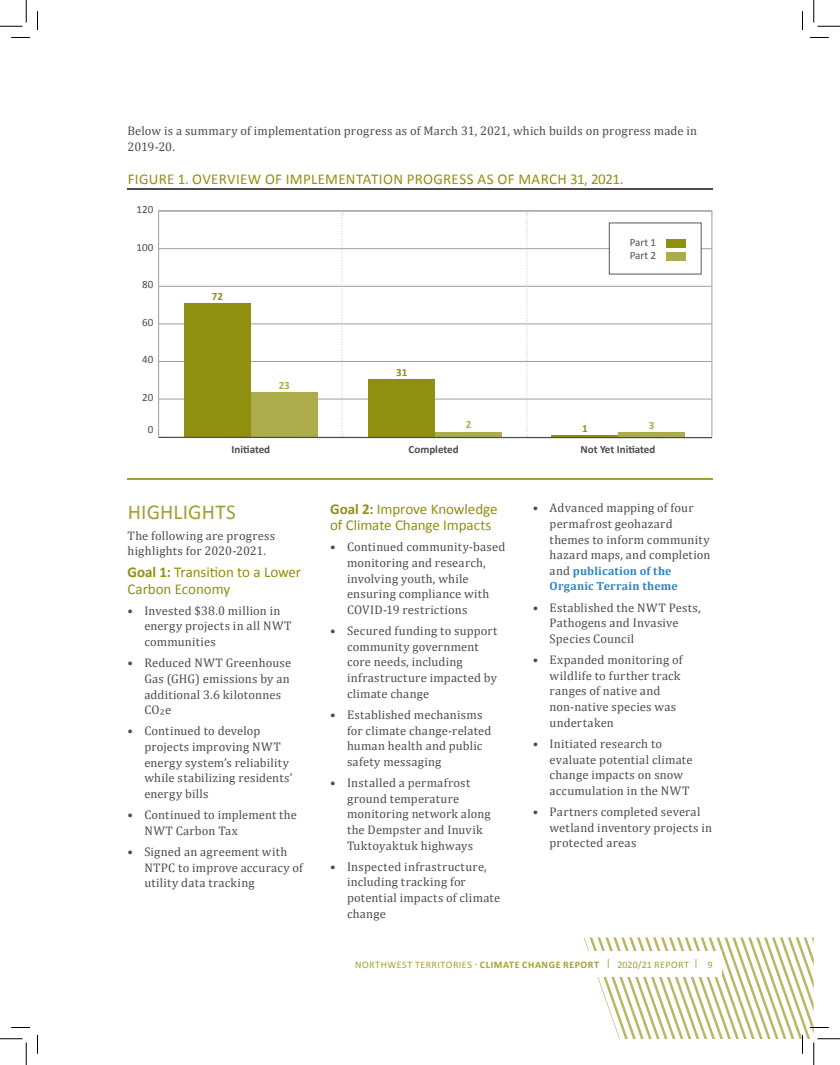
<style>
.page{position:relative;width:840px;height:1065px;background:#fff}
.page>*{position:absolute;margin:0;border:0;box-sizing:border-box;transform-origin:0 0}
.t1{font:21.25px "Calibri";letter-spacing:.005em;color:#a1a134}
.SubHead_-_Body{font:15px/16.2px "Calibri";letter-spacing:-.005em;color:#909010}
.SubHead_-_Body-2{font:15px "Calibri";letter-spacing:.02em;color:#909010}
.t2{font:12.5px/15.6px "Cambria";letter-spacing:.015em;color:#4b4c4d}
.t3{font:700 11.88px/15.6px "Cambria";letter-spacing:.01em;color:#2a85c7}
.t4{font:700 11.12px "Calibri";color:#4b4c4d}
.t5{font:11.12px "Calibri";color:#4b4c4d}
.t6{font:700 11.12px "Calibri";color:#909010}
.t7{font:700 11.12px "Calibri";color:#acac4c}
.t8{font:10px "Calibri";letter-spacing:.05em;color:#a1a134}
.s1{font-weight:700}
.s2{font-weight:400;font-size:12.5px;color:#4b4c4d}
</style>
<div class="page">
<svg style="left:158px;top:211px;width:554px;height:226px"></svg>
<svg style="left:341px;top:213px;width:2px;height:224px"></svg>
<svg style="left:526px;top:213px;width:2px;height:224px"></svg>
<hr style="left:128px;top:189px;width:585px;height:1px;background:#4b4c4d">
<hr style="left:128px;top:478px;width:585px;height:2px;background:#a1a134">
<div style="left:609px;top:223px;width:92px;height:51px;background:#fff"></div>
<div style="left:667px;top:239px;width:19px;height:8px;background:#909010"></div>
<div style="left:667px;top:252px;width:19px;height:8px;background:#acac4c"></div>
<div style="left:184px;top:303px;width:67px;height:134px;background:#909010"></div>
<div style="left:369px;top:379px;width:66px;height:58px;background:#909010"></div>
<hr style="left:552px;top:435px;width:66px;height:2px;background:#909010">
<div style="left:251px;top:393px;width:67px;height:44px;background:#acac4c"></div>
<div style="left:435px;top:432px;width:67px;height:5px;background:#acac4c"></div>
<div style="left:618px;top:432px;width:67px;height:5px;background:#acac4c"></div>
<hr style="left:158px;top:437px;width:554px;height:1px;background:#4b4c4d">
<svg style="left:11px;top:37px;width:19px;height:1px"></svg>
<svg style="left:810px;top:37px;width:19px;height:1px"></svg>
<svg style="left:11px;top:1027px;width:19px;height:1px"></svg>
<svg style="left:37px;top:11px;width:1px;height:19px"></svg>
<svg style="left:37px;top:1035px;width:1px;height:19px"></svg>
<svg style="left:802px;top:11px;width:1px;height:19px"></svg>
<svg style="left:0;top:0;width:27px;height:27px"></svg>
<svg style="left:0;top:1039px;width:27px;height:26px"></svg>
<svg style="left:814px;top:0;width:26px;height:27px"></svg>
<svg style="left:584px;top:938px;width:256px;height:127px"></svg>
<p class="t2" style="left:128px;top:123px;width:571px">Below is a summary of implementation progress as of March 31, 2021, which builds on progress made in<br>2019-20.</p>
<p class="SubHead_-_Body-2" style="left:128px;top:169px;width:497px">FIGURE 1. OVERVIEW OF IMPLEMENTATION PROGRESS AS OF MARCH 31, 2021.</p>
<p class="t5" style="left:136px;top:202px;width:18px">120</p>
<p class="t5" style="left:136px;top:240px;width:18px">100</p>
<p class="t5" style="left:142px;top:277px;width:13px">80</p>
<p class="t5" style="left:142px;top:315px;width:13px">60</p>
<p class="t5" style="left:142px;top:353px;width:13px">40</p>
<p class="t5" style="left:142px;top:390px;width:13px">20</p>
<p class="t5" style="left:148px;top:423px;width:7px">0</p>
<p class="t6" style="left:212px;top:289px;width:13px">72</p>
<p class="t7" style="left:279px;top:379px;width:13px">23</p>
<p class="t4" style="left:232px;top:442px;width:40px">Initiated</p>
<p class="t1" style="left:128px;top:498px;width:110px">HIGHLIGHTS</p>
<p class="t2" style="left:128px;top:528px;width:149px">The following are progress highlights for 2020-2021.</p>
<p class="SubHead_-_Body" style="left:128px;top:564px;width:175px"><span class="s1">Goal 1:</span> Transition to a Lower<br>Carbon Economy</p>
<p class="t2" style="left:144px;top:603px;width:149px;text-indent:-17px">• Invested $38.0 million in energy projects in all NWT communities</p>
<p class="t2" style="left:144px;top:655px;width:148px;text-indent:-17px">• Reduced NWT Greenhouse<br>Gas (GHG) emissions by an additional 3.6 kilotonnes<br>CO2e</p>
<p class="t2" style="left:144px;top:723px;width:150px;text-indent:-17px">• Continued to develop projects improving NWT energy system’s reliability while stabilizing residents’ energy bills</p>
<p class="t2" style="left:144px;top:807px;width:154px;text-indent:-17px">• Continued to implement the<br>NWT Carbon Tax</p>
<p class="t2" style="left:144px;top:844px;width:160px;text-indent:-17px">• Signed an agreement with<br>NTPC to improve accuracy of utility data tracking</p>
<p class="t6" style="left:396px;top:365px;width:13px">31</p>
<p class="t5" style="left:630px;top:235px;width:28px">Part 1</p>
<p class="t5" style="left:630px;top:248px;width:28px">Part 2</p>
<p class="t7" style="left:466px;top:417px;width:7px">2</p>
<p class="t7" style="left:649px;top:418px;width:7px">3</p>
<p class="t6" style="left:582px;top:421px;width:7px">1</p>
<p class="t4" style="left:409px;top:442px;width:52px">Completed</p>
<p class="t4" style="left:581px;top:442px;width:76px">Not Yet Initiated</p>
<p class="SubHead_-_Body" style="left:330px;top:501px;width:169px"><span class="s1">Goal 2:</span> Improve Knowledge of Climate Change Impacts</p>
<p class="t2" style="left:347px;top:539px;width:160px;text-indent:-17px">• Continued community-based monitoring and research, involving youth, while ensuring compliance with<br>COVID-19 restrictions</p>
<p class="t2" style="left:347px;top:623px;width:152px;text-indent:-17px">• Secured funding to support community government core needs, including infrastructure impacted by climate change</p>
<p class="t2" style="left:347px;top:707px;width:146px;text-indent:-17px">• Established mechanisms for climate change-related human health and public safety messaging</p>
<p class="t2" style="left:347px;top:775px;width:145px;text-indent:-17px">• Installed a permafrost ground temperature monitoring network along the Dempster and Inuvik<br>Tuktoyaktuk highways</p>
<p class="t2" style="left:347px;top:859px;width:155px;text-indent:-17px">• Inspected infrastructure, including tracking for potential impacts of climate change</p>
<p class="t2" style="left:550px;top:500px;width:162px;text-indent:-17px">• Advanced mapping of four permafrost geohazard themes to inform community hazard maps, and completion</p>
<p class="t3" style="left:550px;top:563px;width:130px"><span class="s2">and</span> publication of the<br>Organic Terrain theme</p>
<p class="t2" style="left:550px;top:600px;width:153px;text-indent:-17px">• Established the NWT Pests,<br>Pathogens and Invasive<br>Species Council</p>
<p class="t2" style="left:550px;top:652px;width:134px;text-indent:-17px">• Expanded monitoring of wildlife to further track ranges of native and non-native species was undertaken</p>
<p class="t2" style="left:550px;top:736px;width:144px;text-indent:-17px">• Initiated research to evaluate potential climate change impacts on snow accumulation in the NWT</p>
<p class="t2" style="left:550px;top:804px;width:164px;text-indent:-17px">• Partners completed several wetland inventory projects in protected areas</p>
<p class="t8" style="left:355px;top:958px;width:359px">NORTHWEST TERRITORIES - <span class="s1">CLIMATE CHANGE REPORT</span> | 2020/21 REPORT | 9</p>
</div>
